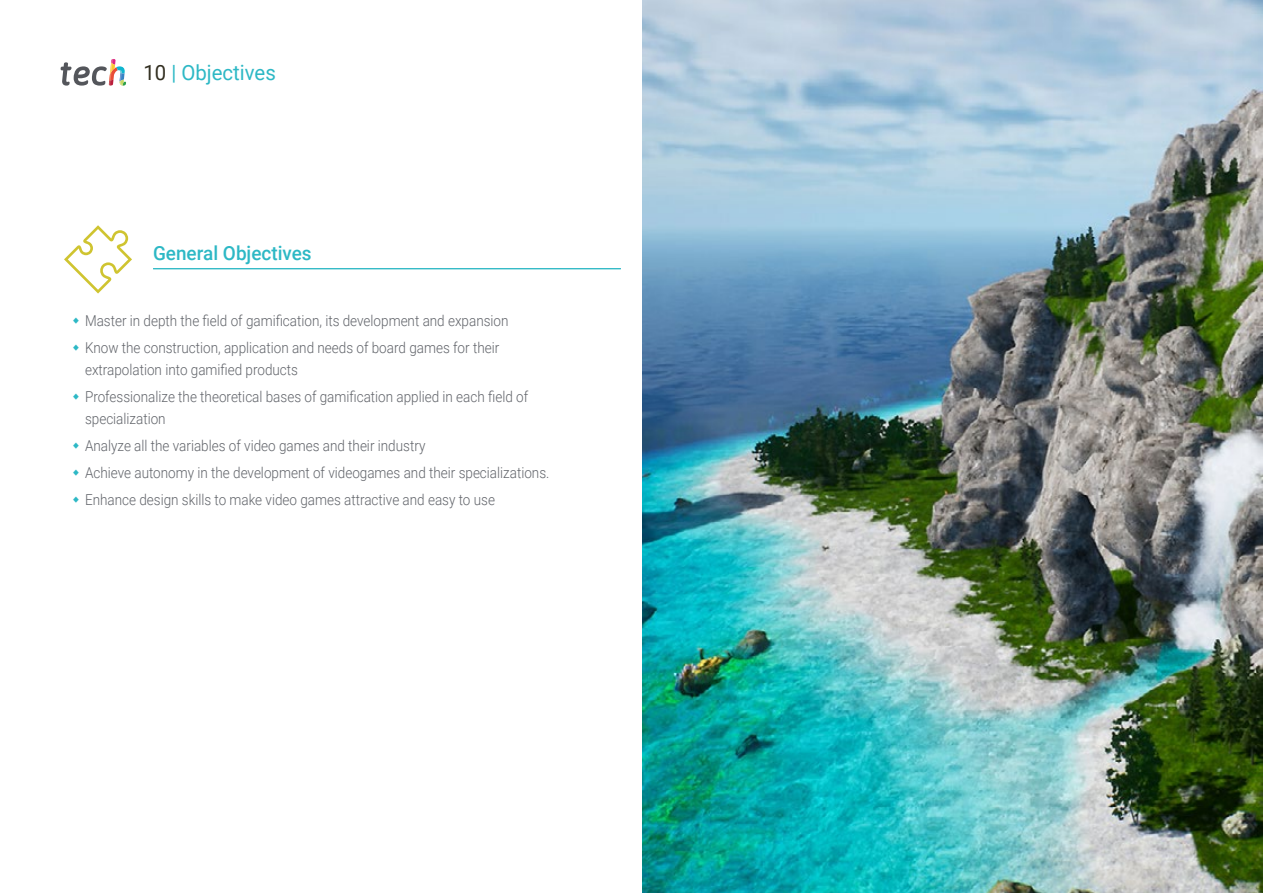
<style>
.page{position:relative;width:1263px;height:893px;background:#fff}
.page>*{position:absolute;margin:0;border:0;box-sizing:border-box;transform-origin:0 0}
.t1{font:21px "Roboto";color:#2db8c5}
.t2{font:500 19.5px "Roboto";color:#2db8c5}
.t3{font:300 15px/26.7px "Roboto";color:#61646a;scale:.9 1}
.s1{color:#312e20}
</style>
<div class="page">
<svg style="left:61px;top:59px;width:65px;height:27px"></svg>
<hr style="left:153px;top:268px;width:468px;height:1px;background:#2db8c5">
<svg style="left:64px;top:225px;width:68px;height:69px"></svg>
<img style="left:642px;top:0;width:621px;height:893px">
<h1 class="t1" style="left:144px;top:57px;width:134px"><span class="s1">10</span> | Objectives</h1>
<h2 class="t2" style="left:153px;top:240px;width:160px">General Objectives</h2>
<p class="t3" style="left:85px;top:307px;width:472px">Master in depth the field of gamification, its development and expansion<br>Know the construction, application and needs of board games for their</p>
<p class="t3" style="left:85px;top:356px;width:494px">extrapolation into gamified products<br>Professionalize the theoretical bases of gamification applied in each field of</p>
<p class="t3" style="left:85px;top:405px;width:517px">specialization<br>Analyze all the variables of video games and their industry<br>Achieve autonomy in the development of videogames and their specializations.<br>Enhance design skills to make video games attractive and easy to use</p>
</div>
